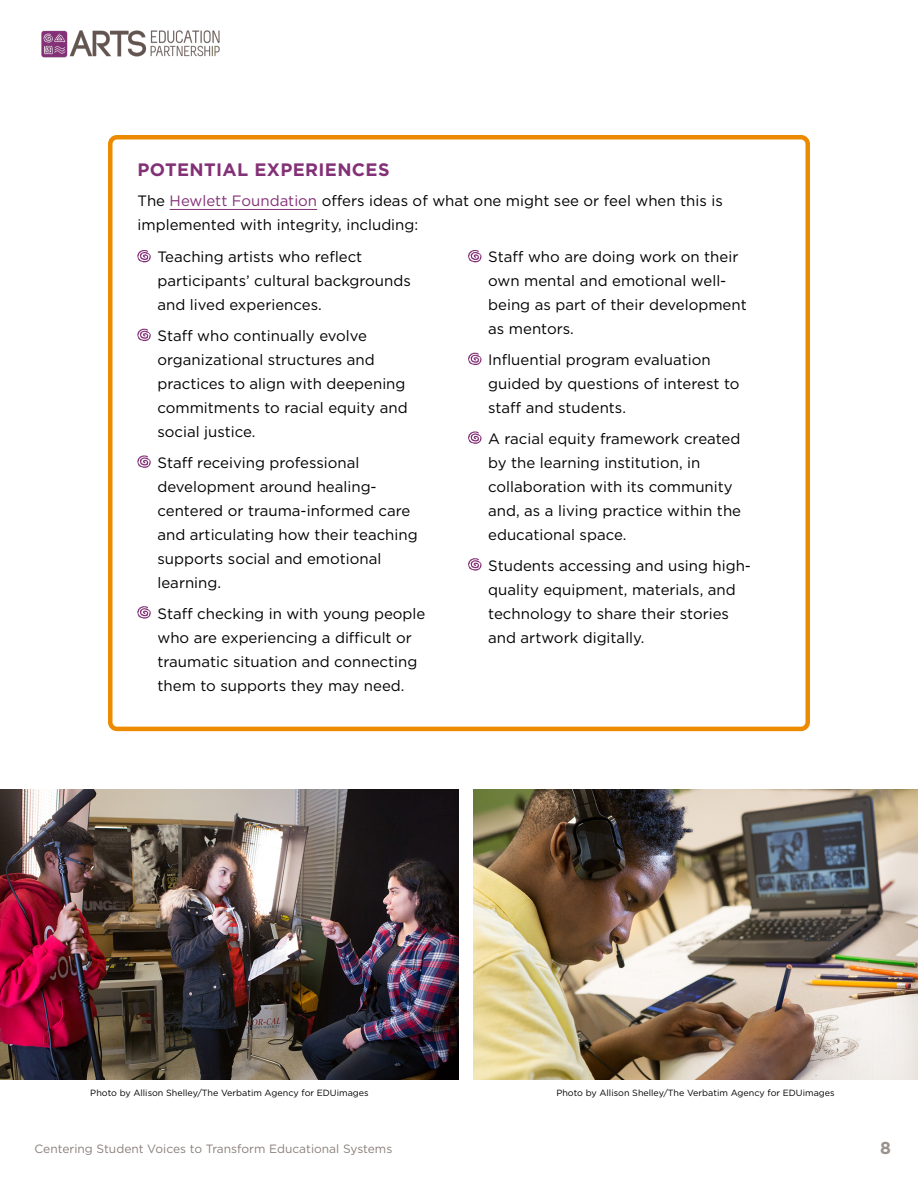
<style>
.page{position:relative;width:918px;height:1188px;background:#fff}
.page>*{position:absolute;margin:0;border:0;box-sizing:border-box;transform-origin:0 0}
.t1{font:700 18px "Gotham";letter-spacing:.02em;color:#833177}
.t2{font:700 17.25px "Gotham";color:#9a918d}
.t3{font:15px/24px "Gotham";color:#000}
.t4{font:12px "Gotham";color:#8a807b}
.t5{font:9px "Gotham";color:#000}
.s1{color:#833177}
</style>
<div class="page">
<img style="left:41px;top:30px;width:179px;height:28px">
<div style="left:108px;top:135px;width:702px;height:596px;border:4px solid #ed8b00;border-radius:7px"></div>
<hr style="left:170px;top:209px;width:147px;height:1px;background:#833177">
<svg style="left:137px;top:250px;width:14px;height:12px"></svg>
<svg style="left:137px;top:329px;width:14px;height:12px"></svg>
<svg style="left:137px;top:455px;width:14px;height:13px"></svg>
<svg style="left:137px;top:606px;width:14px;height:13px"></svg>
<svg style="left:468px;top:250px;width:14px;height:12px"></svg>
<svg style="left:468px;top:353px;width:14px;height:12px"></svg>
<svg style="left:468px;top:431px;width:14px;height:13px"></svg>
<svg style="left:468px;top:558px;width:14px;height:13px"></svg>
<img style="left:0;top:790px;width:459px;height:290px">
<img style="left:473px;top:790px;width:445px;height:290px">
<p class="t1" style="left:138px;top:157px;width:253px">POTENTIAL EXPERIENCES</p>
<p class="t3" style="left:138px;top:189px;width:587px">The <span class="s1">Hewlett Foundation</span> offers ideas of what one might see or feel when this is implemented with integrity, including:</p>
<p class="t3" style="left:158px;top:245px;width:255px">Teaching artists who reflect participants’ cultural backgrounds and lived experiences.</p>
<p class="t3" style="left:158px;top:324px;width:252px">Staff who continually evolve organizational structures and practices to align with deepening commitments to racial equity and social justice.</p>
<p class="t3" style="left:158px;top:450px;width:262px">Staff receiving professional development around healing&shy;centered or trauma-informed care and articulating how their teaching supports social and emotional learning.</p>
<p class="t3" style="left:158px;top:601px;width:269px">Staff checking in with young people who are experiencing a difficult or traumatic situation and connecting them to supports they may need.</p>
<p class="t3" style="left:488px;top:245px;width:260px">Staff who are doing work on their own mental and emotional well&shy;being as part of their development as mentors.</p>
<p class="t3" style="left:488px;top:348px;width:253px">Influential program evaluation guided by questions of interest to staff and students.</p>
<p class="t3" style="left:488px;top:426px;width:254px">A racial equity framework created by the learning institution, in collaboration with its community and, as a living practice within the educational space.</p>
<p class="t3" style="left:488px;top:553px;width:264px">Students accessing and using high&shy;quality equipment, materials, and technology to share their stories and artwork digitally.</p>
<p class="t5" style="left:90px;top:1087px;width:280px">Photo by Allison Shelley/The Verbatim Agency for EDUimages</p>
<p class="t5" style="left:556px;top:1087px;width:280px">Photo by Allison Shelley/The Verbatim Agency for EDUimages</p>
<p class="t4" style="left:34px;top:1141px;width:359px">Centering Student Voices to Transform Educational Systems</p>
<p class="t2" style="left:880px;top:1136px;width:12px">8</p>
</div>
